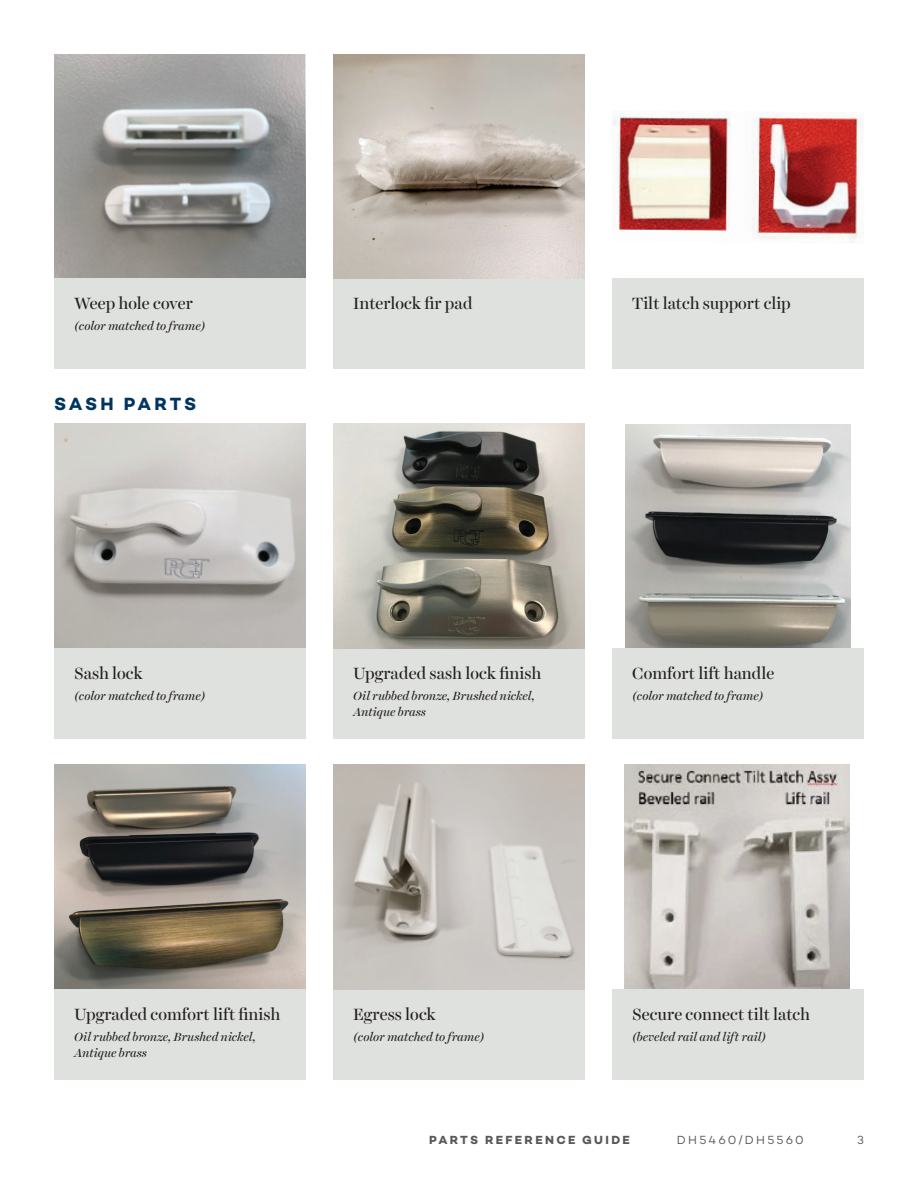
<style>
.page{position:relative;width:918px;height:1188px;background:#fff}
.page>*{position:absolute;margin:0;border:0;box-sizing:border-box;transform-origin:0 0}
.t1{font:700 18px "Campton";letter-spacing:.155em;color:#003560}
.t2{font:16.5px "Harriet Display";color:#231f20}
.t3{font:italic 12px/16.5px "Harriet Display";letter-spacing:-.005em;color:#231f20}
.t4{font:700 12px "Campton";letter-spacing:.19em;color:#57585a}
.t5{font:12px "Campton";letter-spacing:.18em;color:#57585a}
</style>
<div class="page">
<img style="left:626px;top:424px;width:224px;height:224px">
<img style="left:624px;top:765px;width:226px;height:224px">
<img style="left:54px;top:424px;width:252px;height:225px">
<img style="left:54px;top:765px;width:252px;height:224px">
<img style="left:54px;top:54px;width:252px;height:225px">
<div style="left:54px;top:279px;width:252px;height:90px;background:#dfe1df"></div>
<div style="left:54px;top:649px;width:252px;height:90px;background:#dfe1df"></div>
<div style="left:54px;top:989px;width:252px;height:91px;background:#dfe1df"></div>
<div style="left:612px;top:279px;width:252px;height:90px;background:#dfe1df"></div>
<div style="left:612px;top:649px;width:252px;height:90px;background:#dfe1df"></div>
<div style="left:612px;top:989px;width:252px;height:91px;background:#dfe1df"></div>
<div style="left:333px;top:279px;width:252px;height:90px;background:#dfe1df"></div>
<div style="left:333px;top:649px;width:252px;height:90px;background:#dfe1df"></div>
<div style="left:333px;top:989px;width:252px;height:91px;background:#dfe1df"></div>
<img style="left:333px;top:54px;width:252px;height:225px">
<img style="left:613px;top:113px;width:251px;height:130px">
<img style="left:333px;top:424px;width:252px;height:225px">
<img style="left:333px;top:765px;width:252px;height:224px">
<h2 class="t2" style="left:74px;top:292px;width:120px">Weep hole cover</h2>
<p class="t3" style="left:74px;top:317px;width:133px">(color matched to frame)</p>
<h1 class="t1" style="left:54px;top:393px;width:144px">SASH PARTS</h1>
<h2 class="t2" style="left:74px;top:662px;width:70px">Sash lock</h2>
<p class="t3" style="left:74px;top:687px;width:133px">(color matched to frame)</p>
<h2 class="t2" style="left:353px;top:292px;width:121px">Interlock fir pad</h2>
<h2 class="t2" style="left:632px;top:292px;width:160px">Tilt latch support clip</h2>
<h2 class="t2" style="left:353px;top:662px;width:190px">Upgraded sash lock finish</h2>
<p class="t3" style="left:353px;top:687px;width:183px">Oil rubbed bronze, Brushed nickel,<br>Antique brass</p>
<h2 class="t2" style="left:632px;top:662px;width:144px">Comfort lift handle</h2>
<p class="t3" style="left:632px;top:687px;width:133px">(color matched to frame)</p>
<h2 class="t2" style="left:74px;top:1002px;width:208px">Upgraded comfort lift finish</h2>
<p class="t3" style="left:74px;top:1028px;width:183px">Oil rubbed bronze, Brushed nickel,<br>Antique brass</p>
<h2 class="t2" style="left:353px;top:1002px;width:84px">Egress lock</h2>
<p class="t3" style="left:353px;top:1028px;width:133px">(color matched to frame)</p>
<h2 class="t2" style="left:632px;top:1002px;width:179px">Secure connect tilt latch</h2>
<p class="t3" style="left:632px;top:1028px;width:136px">(beveled rail and lift rail)</p>
<p class="t4" style="left:429px;top:1132px;width:202px">PARTS REFERENCE GUIDE</p>
<p class="t5" style="left:677px;top:1132px;width:128px">DH5460/DH5560</p>
<p class="t5" style="left:857px;top:1132px;width:8px">3</p>
</div>
